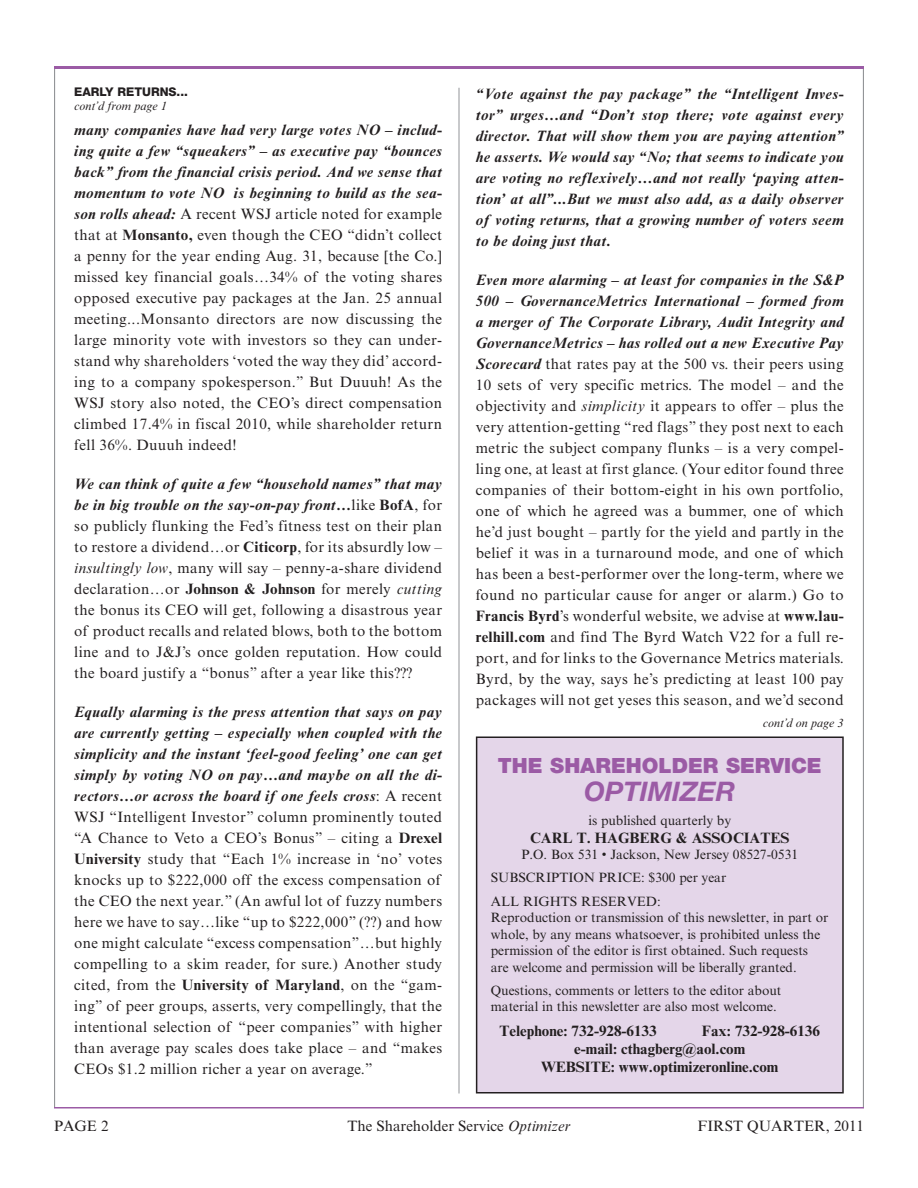
<style>
.page{position:relative;width:918px;height:1188px;background:#fff}
.page>*{position:absolute;margin:0;border:0;box-sizing:border-box;transform-origin:0 0}
.t1{font:italic 700 27px "Helvetica Neue LT Std";color:#9b5ba5}
.t2{font:900 21px "Helvetica Neue LT Std";color:#9b5ba5}
.t3{font:15px/21px "Times New Roman MT Std";letter-spacing:.025em;color:#231f20;text-align:justify}
.t4{font:italic 700 15px/21px "Times New Roman MT Std";letter-spacing:.025em;color:#231f20;text-align:justify}
.t5{font:700 15px "Times New Roman MT Std";color:#231f20}
.t6{font:15px "Times New Roman MT Std";color:#231f20}
.t7{font:13.5px/16.5px "Times New Roman MT Std";color:#231f20}
.t8{font:italic 12px "Times New Roman MT Std";color:#231f20}
.t9{font:800 12px "Helvetica Neue LT Std";color:#231f20}
.s1{font-weight:700;font-style:italic}
.s2{font-weight:700}
.s3{font-style:italic}
</style>
<div class="page">
<hr style="left:54px;top:68px;width:1px;height:1039px;background:#939598">
<hr style="left:459px;top:88px;width:1px;height:1006px;background:#939598">
<hr style="left:863px;top:68px;width:1px;height:1039px;background:#939598">
<hr style="left:54px;top:66px;width:810px;height:3px;background:#9b5ba5">
<hr style="left:54px;top:1107px;width:810px;height:1px;background:#9b5ba5">
<div style="left:477px;top:737px;width:366px;height:356px;background:#e4d6e9"></div>
<div style="left:476px;top:736px;width:368px;height:358px;border:2px solid #231f20"></div>
<p class="t9" style="left:74px;top:85px;width:115px">EARLY RETURNS...</p>
<p class="t8" style="left:74px;top:99px;width:94px">cont’d from page 1</p>
<p class="t3" style="left:74px;top:119px;width:369px"><span class="s1">many companies have had very large votes NO – includ&shy;ing quite a few “squeakers” – as executive pay “bounces back” from the financial crisis period. And we sense that momentum to vote NO is beginning to build as the sea&shy;son rolls ahead:</span> A recent WSJ article noted for example that at <span class="s2">Monsanto,</span> even though the CEO “didn’t collect a penny for the year ending Aug. 31, because [the Co.] missed key financial goals…34% of the voting shares opposed executive pay packages at the Jan. 25 annual meeting...Monsanto directors are now discussing the large minority vote with investors so they can under&shy;stand why shareholders ‘voted the way they did’ accord&shy;ing to a company spokesperson.” But Duuuh! As the WSJ story also noted, the CEO’s direct compensation climbed 17.4% in fiscal 2010, while shareholder return fell 36%. Duuuh indeed!</p>
<p class="t3" style="left:74px;top:473px;width:369px"><span class="s1">We can think of quite a few “household names” that may be in big trouble on the say-on-pay front…</span>like <span class="s2">BofA</span>, for so publicly flunking the Fed’s fitness test on their plan to restore a dividend…or <span class="s2">Citicorp</span>, for its absurdly low – <span class="s3">insultingly low</span>, many will say – penny-a-share dividend declaration…or <span class="s2">Johnson &amp; Johnson</span> for merely <span class="s3">cutting </span>the bonus its CEO will get, following a disastrous year of product recalls and related blows, both to the bottom line and to J&amp;J’s once golden reputation. How could the board justify a “bonus” after a year like this???</p>
<p class="t3" style="left:74px;top:701px;width:369px"><span class="s1">Equally alarming is the press attention that says on pay are currently getting – especially when coupled with the simplicity and the instant ‘feel-good feeling’ one can get simply by voting NO on pay</span><span class="s2">…</span><span class="s1">and maybe on all the di&shy;rectors…or across the board if one feels cross</span>: A recent WSJ “Intelligent Investor” column prominently touted “A Chance to Veto a CEO’s Bonus” – citing a <span class="s2">Drexel University</span> study that “Each 1% increase in ‘no’ votes knocks up to $222,000 off the excess compensation of the CEO the next year.” (An awful lot of fuzzy numbers here we have to say…like “up to $222,000” (??) and how one might calculate “excess compensation”…but highly compelling to a skim reader, for sure.) Another study cited, from the <span class="s2">University of Maryland</span>, on the “gam&shy;ing” of peer groups, asserts, very compellingly, that the intentional selection of “peer companies” with higher than average pay scales does take place – and “makes CEOs $1.2 million richer a year on average.”</p>
<p class="t4" style="left:476px;top:83px;width:369px">“Vote against the pay package” the “Intelligent Inves&shy;tor” urges…and “Don’t stop there; vote against every director. That will show them you are paying attention” he asserts. We would say “No; that seems to indicate you are voting no reflexively…and not really ‘paying atten&shy;tion’ at all”...But we must also add, as a daily observer of voting returns, that a growing number of voters seem to be doing just that.</p>
<p class="t3" style="left:476px;top:269px;width:369px"><span class="s1">Even more alarming – at least for companies in the S&amp;P 500 – GovernanceMetrics International – formed from a merger of The Corporate Library, Audit Integrity and GovernanceMetrics – has rolled out a new Executive Pay Scorecard</span> that rates pay at the 500 vs. their peers using 10 sets of very specific metrics. The model – and the objectivity and <span class="s3">simplicity</span> it appears to offer – plus the very attention-getting “red flags” they post next to each metric the subject company flunks – is a very compel&shy;ling one, at least at first glance. (Your editor found three companies of their bottom-eight in his own portfolio, one of which he agreed was a bummer, one of which he’d just bought – partly for the yield and partly in the belief it was in a turnaround mode, and one of which has been a best-performer over the long-term, where we found no particular cause for anger or alarm.) Go to <span class="s2">Francis Byrd</span>’s wonderful website, we advise at <span class="s2">www.lau&shy;relhill.com</span> and find The Byrd Watch V22 for a full re&shy;port, and for links to the Governance Metrics materials.<br>Byrd, by the way, says he’s predicting at least 100 pay packages will not get yeses this season, and we’d second</p>
<p class="t8" style="left:763px;top:717px;width:82px">cont’d on page 3</p>
<h2 class="t2" style="left:498px;top:753px;width:325px">THE SHAREHOLDER SERVICE</h2>
<h1 class="t1" style="left:584px;top:775px;width:152px">OPTIMIZER</h1>
<p class="t7" style="left:588px;top:812px;width:144px">is published quarterly by</p>
<p class="t5" style="left:530px;top:828px;width:261px">CARL T. HAGBERG &amp; ASSOCIATES</p>
<p class="t7" style="left:491px;top:843px;width:309px;line-height:23.2px;text-indent:31px">P.O. Box 531 • Jackson, New Jersey 08527-0531<br>SUBSCRIPTION PRICE: $300 per year<br>ALL RIGHTS RESERVED:</p>
<p class="t7" style="left:491px;top:909px;width:339px">Reproduction or transmission of this newsletter, in part or whole, by any means whatsoever, is prohibited unless the permission of the editor is first obtained. Such requests are welcome and permission will be liberally granted.</p>
<p class="t7" style="left:491px;top:982px;width:292px">Questions, comments or letters to the editor about material in this newsletter are also most welcome.</p>
<p class="t5" style="left:500px;top:1022px;width:158px">Telephone: 732-928-6133</p>
<p class="t5" style="left:702px;top:1022px;width:120px">Fax: 732-928-6136</p>
<p class="t5" style="left:574px;top:1040px;width:173px">e-mail: cthagberg@aol.com</p>
<p class="t5" style="left:541px;top:1058px;width:239px">WEBSITE: www.optimizeronline.com</p>
<p class="t3" style="left:54px;top:1116px;width:56px">PAGE 2</p>
<p class="t6" style="left:348px;top:1118px;width:224px">The Shareholder Service <span class="s3">Optimizer</span></p>
<p class="t6" style="left:697px;top:1118px;width:168px">FIRST QUARTER, 2011</p>
</div>
